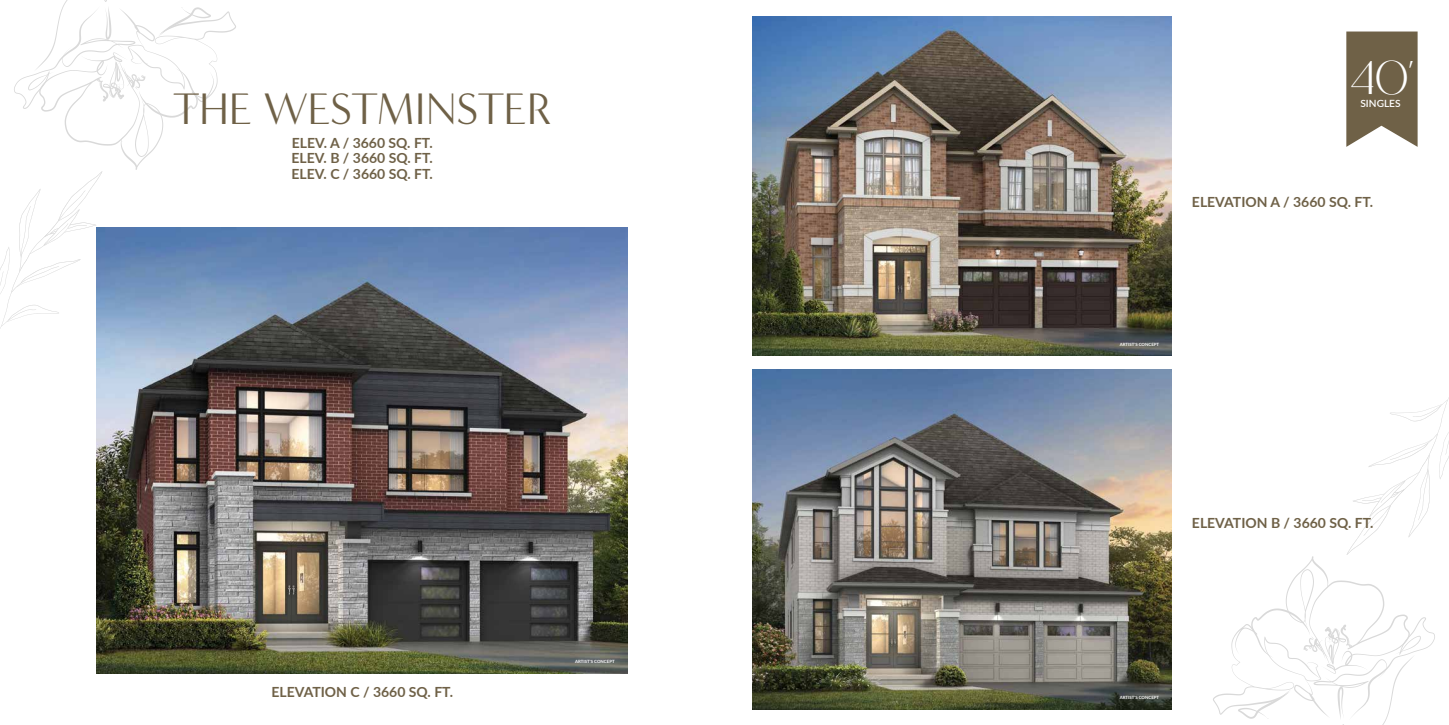
<style>
.page{position:relative;width:1449px;height:725px;background:#fff}
.page>*{position:absolute;margin:0;border:0;box-sizing:border-box;transform-origin:0 0}
.t1{font:46.81px "Saudagar";color:#fff}
.t2{font:45.32px "Minerva Modern";letter-spacing:-.015em;color:#6f6147}
.t3{font:700 14px/15.8px "Lato";color:#6f6147;text-align:justify}
.t4{font:600 9.97px "Lato";color:#fff}
.t5{font:700 4.38px "Lato";color:#fff}
</style>
<div class="page">
<svg style="left:1213px;top:397px;width:236px;height:327px"></svg>
<svg style="left:0;top:0;width:236px;height:350px"></svg>
<img style="left:97px;top:227px;width:531px;height:446px">
<img style="left:752px;top:16px;width:419px;height:340px">
<img style="left:752px;top:369px;width:419px;height:340px">
<svg style="left:1346px;top:32px;width:72px;height:115px;background:#7d7159"></svg>
<h2 class="t2" style="left:173px;top:83px;width:380px">THE WESTMINSTER</h2>
<p class="t3" style="left:291px;top:134px;width:143px">ELEV. A / 3660 SQ. FT.<br>ELEV. B / 3660 SQ. FT.<br>ELEV. C / 3660 SQ. FT.</p>
<p class="t3" style="left:271px;top:683px;width:183px">ELEVATION C / 3660 SQ. FT.</p>
<p class="t5" style="left:575px;top:658px;width:41px">ARTIST'S CONCEPT</p>
<h1 class="t1" style="left:1352px;top:51px;width:66px">40’</h1>
<p class="t4" style="left:1360px;top:96px;width:42px">SINGLES</p>
<p class="t3" style="left:1192px;top:194px;width:183px">ELEVATION A / 3660 SQ. FT.</p>
<p class="t5" style="left:1120px;top:341px;width:41px">ARTIST'S CONCEPT</p>
<p class="t3" style="left:1192px;top:514px;width:183px">ELEVATION B / 3660 SQ. FT.</p>
<p class="t5" style="left:1120px;top:694px;width:41px">ARTIST'S CONCEPT</p>
</div>
